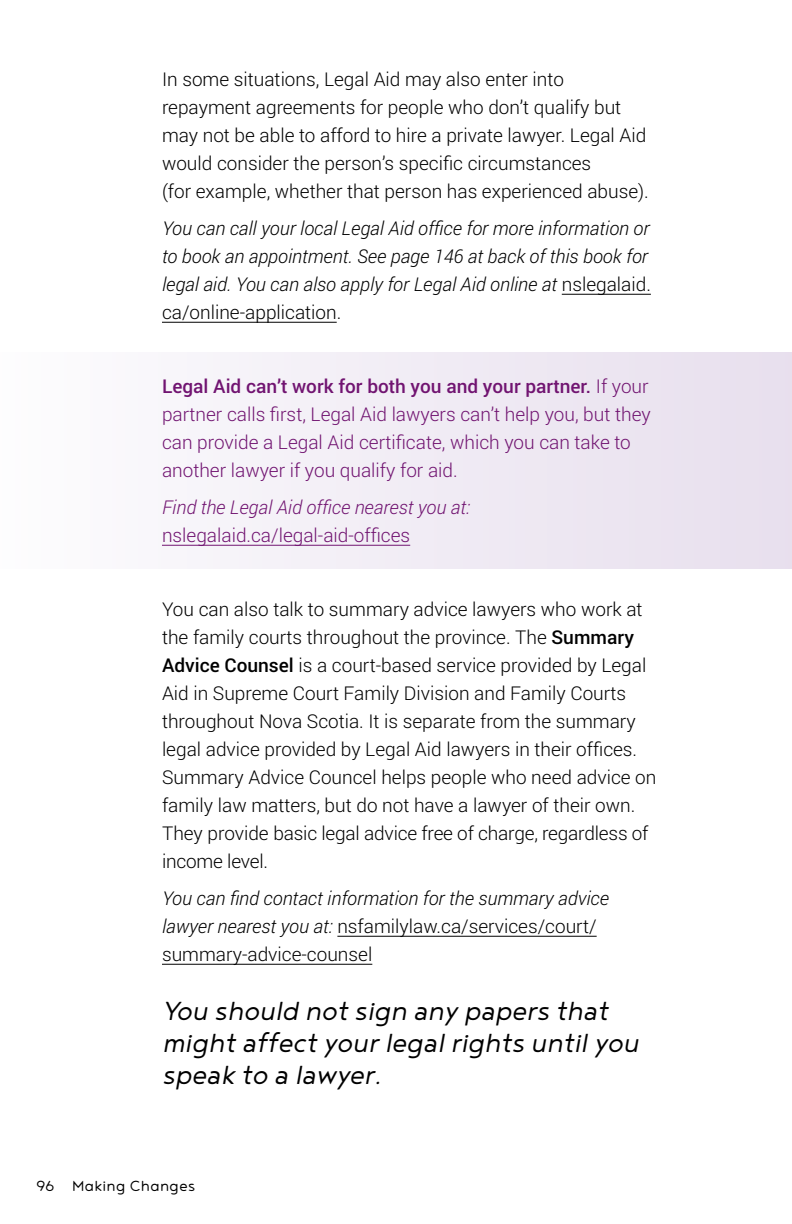
<style>
.page{position:relative;width:792px;height:1224px;background:#fff}
.page>*{position:absolute;margin:0;border:0;box-sizing:border-box;transform-origin:0 0}
.t1{font:italic 300 32px/32px "Noyh";color:#000}
.t2{font:300 19px/28px "Roboto";color:#000}
.t3{font:italic 300 19px/28px "Roboto";color:#000}
.t4{font:300 19px/28px "Roboto";color:#711471}
.t5{font:italic 300 19px "Roboto";color:#711471}
.t6{font:18px "Noyh R Light";letter-spacing:.02em;color:#000}
.s1{font-style:normal}
.s2{font-weight:500}
</style>
<div class="page">
<div style="left:0;top:353px;width:792px;height:216px;background:linear-gradient(to right,#fdfdfe,#e7deed)"></div>
<hr style="left:562px;top:294px;width:89px;height:1px;background:#000">
<hr style="left:162px;top:322px;width:175px;height:1px;background:#000">
<hr style="left:162px;top:545px;width:248px;height:1px;background:#711471">
<hr style="left:337px;top:936px;width:260px;height:1px;background:#000">
<hr style="left:162px;top:964px;width:210px;height:1px;background:#000">
<p class="t2" style="left:162px;top:65px;width:488px">In some situations, Legal Aid may also enter into repayment agreements for people who don’t qualify but may not be able to afford to hire a private lawyer. Legal Aid would consider the person’s specific circumstances<br>(for example, whether that person has experienced abuse).</p>
<p class="t3" style="left:162px;top:214px;width:490px">You can call your local Legal Aid office for more information or to book an appointment. See page 146 at back of this book for legal aid. You can also apply for Legal Aid online at <span class="s1">nslegalaid. ca/online-application.</span></p>
<p class="t4" style="left:162px;top:372px;width:490px"><span class="s2">Legal Aid can’t work for both you and your partner.</span> If your partner calls first, Legal Aid lawyers can’t help you, but they can provide a Legal Aid certificate, which you can take to another lawyer if you qualify for aid.</p>
<p class="t5" style="left:162px;top:494px;width:309px">Find the Legal Aid office nearest you at:</p>
<p class="t4" style="left:162px;top:521px;width:250px">nslegalaid.ca/legal-aid-offices</p>
<p class="t2" style="left:162px;top:595px;width:496px">You can also talk to summary advice lawyers who work at the family courts throughout the province. The <span class="s2">Summary Advice Counsel</span> is a court-based service provided by Legal Aid in Supreme Court Family Division and Family Courts throughout Nova Scotia. It is separate from the summary legal advice provided by Legal Aid lawyers in their offices.<br>Summary Advice Councel helps people who need advice on family law matters, but do not have a lawyer of their own.<br>They provide basic legal advice free of charge, regardless of income level.</p>
<p class="t3" style="left:162px;top:884px;width:449px">You can find contact information for the summary advice lawyer nearest you at: <span class="s1">nsfamilylaw.ca/services/court/ summary-advice-counsel</span></p>
<h1 class="t1" style="left:162px;top:994px;width:478px">You should not sign any papers that might affect your legal rights until you speak to a lawyer.</h1>
<p class="t6" style="left:36px;top:1176px;width:161px">96 Making Changes</p>
</div>
